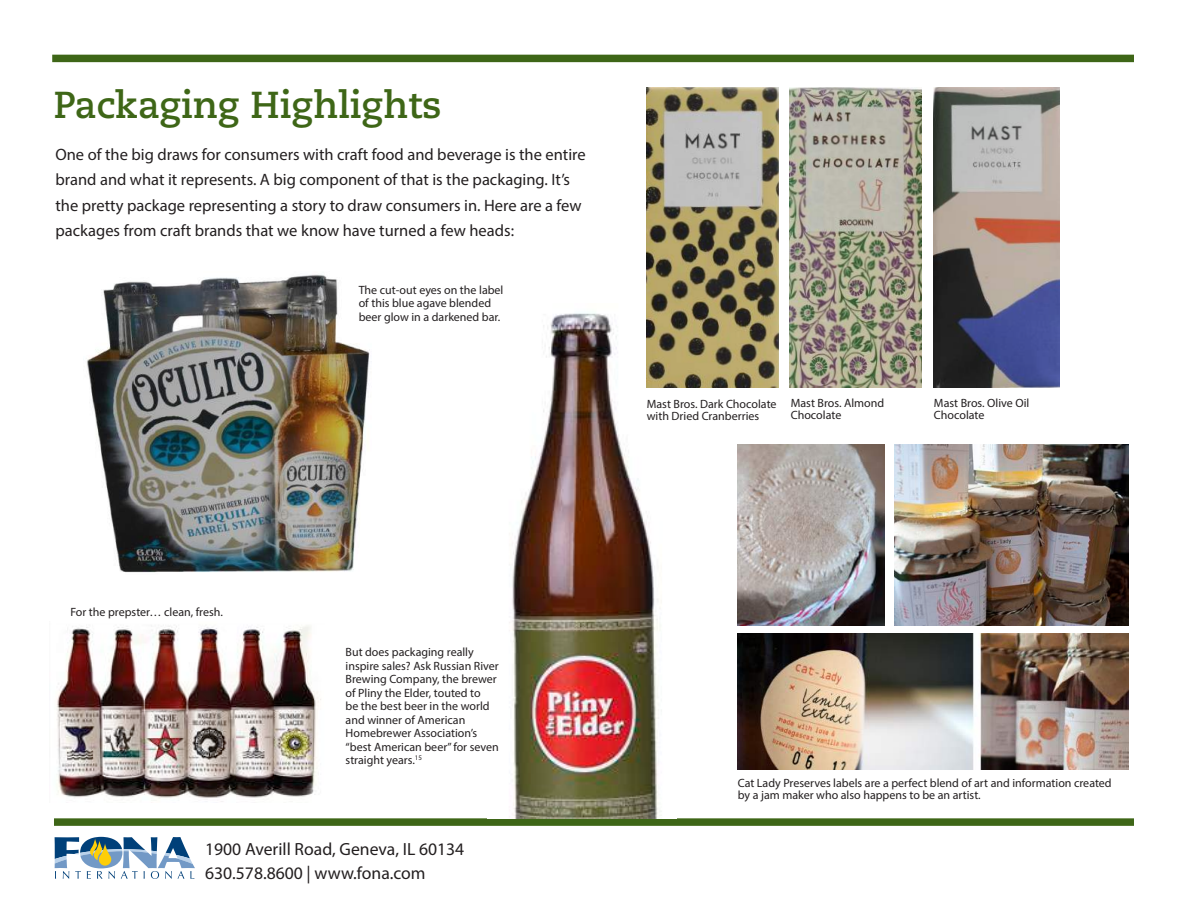
<style>
.page{position:relative;width:1188px;height:918px;background:#fff}
.page>*{position:absolute;margin:0;border:0;box-sizing:border-box;transform-origin:0 0}
.t1{font:700 37.5px "Caecilia LT Std";color:#3e6617}
.t2{font:17.7px/24.3px "Myriad Pro";color:#231f20}
.t3{font:16.5px/25.5px "Myriad Pro";color:#231f20}
.t4{font:12px/13.5px "Myriad Pro";color:#231f20}
</style>
<div class="page">
<div style="left:54px;top:818px;width:1080px;height:8px;background:#3e6617"></div>
<svg style="left:55px;top:837px;width:140px;height:42px"></svg>
<div style="left:52px;top:55px;width:1082px;height:7px;background:#3e6617"></div>
<img style="left:87px;top:274px;width:283px;height:299px">
<img style="left:509px;top:304px;width:167px;height:514px">
<img style="left:790px;top:88px;width:132px;height:299px">
<img style="left:933px;top:88px;width:127px;height:299px">
<img style="left:647px;top:88px;width:131px;height:299px">
<img style="left:56px;top:625px;width:265px;height:177px">
<img style="left:894px;top:445px;width:235px;height:181px">
<img style="left:738px;top:633px;width:391px;height:137px">
<img style="left:738px;top:445px;width:146px;height:181px">
<h1 class="t1" style="left:54px;top:83px;width:389px">Packaging Highlights</h1>
<p class="t3" style="left:55px;top:141px;width:532px">One of the big draws for consumers with craft food and beverage is the entire brand and what it represents. A big component of that is the packaging. It’s the pretty package representing a story to draw consumers in. Here are a few packages from craft brands that we know have turned a few heads:</p>
<p class="t4" style="left:359px;top:283px;width:146px">The cut-out eyes on the label of this blue agave blended beer glow in a darkened bar.</p>
<p class="t4" style="left:647px;top:398px;width:131px;line-height:12px">Mast Bros. Dark Chocolate with Dried Cranberries</p>
<p class="t4" style="left:791px;top:397px;width:95px;line-height:12px">Mast Bros. Almond<br>Chocolate</p>
<p class="t4" style="left:934px;top:397px;width:97px;line-height:12px">Mast Bros. Olive Oil<br>Chocolate</p>
<p class="t4" style="left:70px;top:605px;width:154px">For the prepster… clean, fresh.</p>
<p class="t4" style="left:346px;top:645px;width:155px">But does packaging really inspire sales? Ask Russian River<br>Brewing Company, the brewer of Pliny the Elder, touted to<br>be the best beer in the world and winner of American<br>Homebrewer Association’s “best American beer” for seven straight years.<sup>15</sup></p>
<h2 class="t2" style="left:205px;top:836px;width:261px">1900 Averill Road, Geneva, IL 60134<br>630.578.8600 | www.fona.com</h2>
<p class="t4" style="left:738px;top:776px;width:375px;line-height:12px">Cat Lady Preserves labels are a perfect blend of art and information created by a jam maker who also happens to be an artist.</p>
</div>
